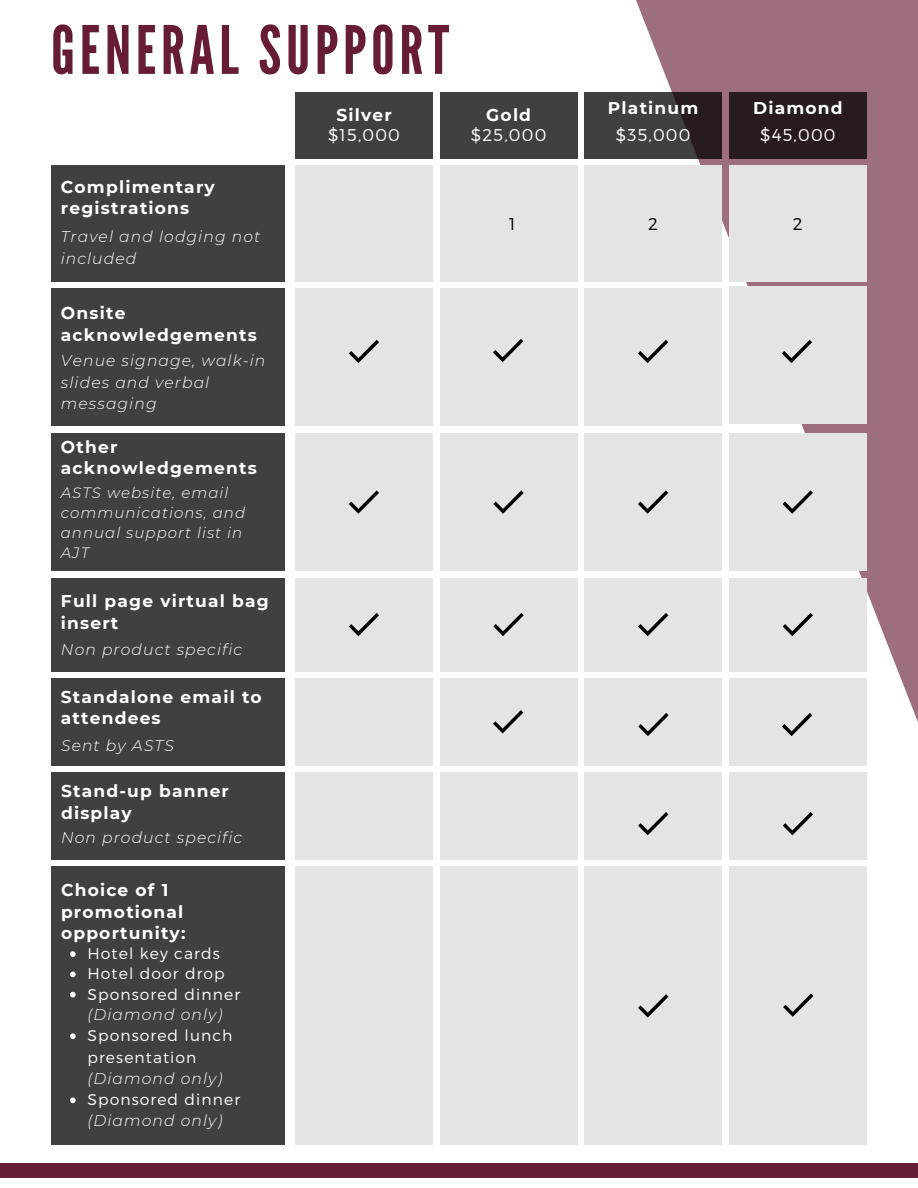
<style>
.page{position:relative;width:918px;height:1188px;background:#fff}
.page>*{position:absolute;margin:0;border:0;box-sizing:border-box;transform-origin:0 0}
.t1{font:66.6px "League Gothic";letter-spacing:.07em;color:#661d34}
.t2{font:700 17.1px/21.3px "Montserrat";letter-spacing:.07em;color:#fff}
.t3{font:300 17.1px "Montserrat";letter-spacing:.07em;color:#fff}
.t4{font:300 17.1px "Montserrat";color:#000}
.t5{font:300 15.6px/20.2px "Montserrat";letter-spacing:.07em;color:#fff}
.t6{font:italic 300 15.6px/21.3px "Montserrat";letter-spacing:.07em;color:#fff}
.t7{font:italic 300 15px/20.2px "Montserrat";letter-spacing:.07em;color:#fff}
.s1{font-style:italic}
</style>
<div class="page">
<svg style="left:395px;top:0;width:523px;height:867px"></svg>
<div style="left:584px;top:772px;width:138px;height:88px;background:#e4e4e4"></div>
<div style="left:729px;top:772px;width:138px;height:88px;background:#e4e4e4"></div>
<svg style="left:638px;top:812px;width:30px;height:23px"></svg>
<svg style="left:783px;top:812px;width:30px;height:23px"></svg>
<div style="left:440px;top:772px;width:138px;height:88px;background:#e4e4e4"></div>
<div style="left:51px;top:772px;width:234px;height:88px;background:#404040"></div>
<div style="left:295px;top:772px;width:138px;height:88px;background:#e4e4e4"></div>
<div style="left:584px;top:867px;width:138px;height:278px;background:#e4e4e4"></div>
<div style="left:729px;top:867px;width:138px;height:278px;background:#e4e4e4"></div>
<svg style="left:638px;top:994px;width:30px;height:24px"></svg>
<svg style="left:783px;top:994px;width:30px;height:23px"></svg>
<div style="left:51px;top:867px;width:234px;height:278px;background:#404040"></div>
<svg style="left:70px;top:951px;width:6px;height:6px"></svg>
<svg style="left:70px;top:972px;width:6px;height:5px"></svg>
<svg style="left:70px;top:992px;width:6px;height:5px"></svg>
<svg style="left:70px;top:1033px;width:6px;height:6px"></svg>
<svg style="left:70px;top:1098px;width:6px;height:5px"></svg>
<div style="left:295px;top:867px;width:138px;height:278px;background:#e4e4e4"></div>
<div style="left:440px;top:867px;width:138px;height:278px;background:#e4e4e4"></div>
<div style="left:729px;top:286px;width:138px;height:138px;background:#e4e4e4"></div>
<div style="left:584px;top:289px;width:138px;height:137px;background:#e4e4e4"></div>
<svg style="left:638px;top:340px;width:30px;height:23px"></svg>
<svg style="left:782px;top:340px;width:30px;height:23px"></svg>
<div style="left:584px;top:165px;width:138px;height:117px;background:#e4e4e4"></div>
<div style="left:729px;top:165px;width:138px;height:117px;background:#e4e4e4"></div>
<div style="left:729px;top:92px;width:138px;height:66px;background:#271b1f"></div>
<svg style="left:584px;top:92px;width:138px;height:66px;background:#393637"></svg>
<div style="left:440px;top:289px;width:138px;height:137px;background:#e4e4e4"></div>
<div style="left:440px;top:165px;width:137px;height:117px;background:#e4e4e4"></div>
<div style="left:440px;top:92px;width:138px;height:66px;background:#404040"></div>
<div style="left:51px;top:289px;width:234px;height:137px;background:#404040"></div>
<div style="left:295px;top:289px;width:138px;height:137px;background:#e4e4e4"></div>
<svg style="left:349px;top:340px;width:30px;height:23px"></svg>
<div style="left:51px;top:165px;width:234px;height:117px;background:#404040"></div>
<div style="left:295px;top:165px;width:138px;height:117px;background:#e4e4e4"></div>
<div style="left:295px;top:92px;width:138px;height:66px;background:#404040"></div>
<div style="left:0;top:1163px;width:918px;height:15px;background:#661d34"></div>
<div style="left:584px;top:578px;width:138px;height:93px;background:#e4e4e4"></div>
<div style="left:729px;top:578px;width:138px;height:93px;background:#e4e4e4"></div>
<div style="left:440px;top:578px;width:137px;height:93px;background:#e4e4e4"></div>
<div style="left:51px;top:578px;width:234px;height:93px;background:#404040"></div>
<div style="left:295px;top:578px;width:138px;height:93px;background:#e4e4e4"></div>
<svg style="left:349px;top:613px;width:30px;height:23px"></svg>
<svg style="left:493px;top:613px;width:31px;height:23px"></svg>
<svg style="left:638px;top:613px;width:30px;height:23px"></svg>
<svg style="left:783px;top:613px;width:30px;height:23px"></svg>
<svg style="left:493px;top:339px;width:30px;height:23px"></svg>
<div style="left:440px;top:433px;width:138px;height:138px;background:#e4e4e4"></div>
<div style="left:51px;top:433px;width:234px;height:138px;background:#404040"></div>
<div style="left:295px;top:433px;width:138px;height:138px;background:#e4e4e4"></div>
<svg style="left:349px;top:490px;width:30px;height:24px"></svg>
<div style="left:584px;top:433px;width:138px;height:138px;background:#e4e4e4"></div>
<div style="left:729px;top:433px;width:138px;height:138px;background:#e4e4e4"></div>
<svg style="left:638px;top:490px;width:30px;height:24px"></svg>
<svg style="left:783px;top:490px;width:30px;height:24px"></svg>
<svg style="left:493px;top:490px;width:31px;height:24px"></svg>
<div style="left:584px;top:678px;width:138px;height:88px;background:#e4e4e4"></div>
<div style="left:729px;top:678px;width:138px;height:88px;background:#e4e4e4"></div>
<svg style="left:638px;top:713px;width:31px;height:23px"></svg>
<svg style="left:782px;top:713px;width:30px;height:23px"></svg>
<div style="left:440px;top:678px;width:138px;height:88px;background:#e4e4e4"></div>
<div style="left:51px;top:678px;width:234px;height:88px;background:#404040"></div>
<div style="left:295px;top:678px;width:138px;height:88px;background:#e4e4e4"></div>
<svg style="left:493px;top:710px;width:30px;height:23px"></svg>
<p class="t1" style="left:51px;top:12px;width:400px">GENERAL SUPPORT</p>
<p class="t2" style="left:336px;top:104px;width:57px">Silver</p>
<p class="t2" style="left:486px;top:104px;width:46px">Gold</p>
<p class="t2" style="left:61px;top:176px;width:155px">Complimentary registrations</p>
<h2 class="t6" style="left:61px;top:226px;width:201px">Travel and lodging not included</h2>
<h3 class="t2" style="left:61px;top:303px;width:197px">Onsite acknowledgements</h3>
<p class="t6" style="left:61px;top:350px;width:206px">Venue signage, walk-in slides and verbal messaging</p>
<p class="t2" style="left:61px;top:436px;width:197px">Other acknowledgements</p>
<p class="t7" style="left:61px;top:482px;width:186px">ASTS website, email communications, and annual support list in<br>AJT</p>
<h2 class="t2" style="left:61px;top:591px;width:209px">Full page virtual bag insert</h2>
<p class="t6" style="left:61px;top:639px;width:183px">Non product specific</p>
<p class="t2" style="left:61px;top:686px;width:202px">Standalone email to attendees</p>
<p class="t6" style="left:61px;top:735px;width:114px">Sent by ASTS</p>
<p class="t2" style="left:61px;top:780px;width:169px">Stand-up banner display</p>
<p class="t6" style="left:61px;top:827px;width:183px">Non product specific</p>
<p class="t2" style="left:61px;top:879px;width:126px">Choice of 1 promotional opportunity:</p>
<p class="t5" style="left:87px;top:943px;width:134px">Hotel key cards</p>
<h1 class="t5" style="left:87px;top:963px;width:139px">Hotel door drop</h1>
<h2 class="t5" style="left:87px;top:983px;width:154px">Sponsored dinner <span class="s1">(Diamond only)</span></h2>
<h3 class="t5" style="left:87px;top:1024px;width:147px;line-height:21.3px">Sponsored lunch presentation <span class="s1">(Diamond only)</span></h3>
<h2 class="t5" style="left:87px;top:1089px;width:154px">Sponsored dinner <span class="s1">(Diamond only)</span></h2>
<h3 class="t3" style="left:328px;top:124px;width:73px">$15,000</h3>
<h2 class="t3" style="left:471px;top:124px;width:77px">$25,000</h2>
<p class="t4" style="left:509px;top:212px;width:8px">1</p>
<h2 class="t2" style="left:608px;top:98px;width:92px">Platinum</h2>
<h3 class="t3" style="left:616px;top:124px;width:76px">$35,000</h3>
<h3 class="t2" style="left:753px;top:98px;width:91px">Diamond</h3>
<p class="t3" style="left:760px;top:124px;width:77px">$45,000</p>
<h3 class="t4" style="left:648px;top:212px;width:11px">2</h3>
<h2 class="t4" style="left:793px;top:212px;width:11px">2</h2>
</div>
